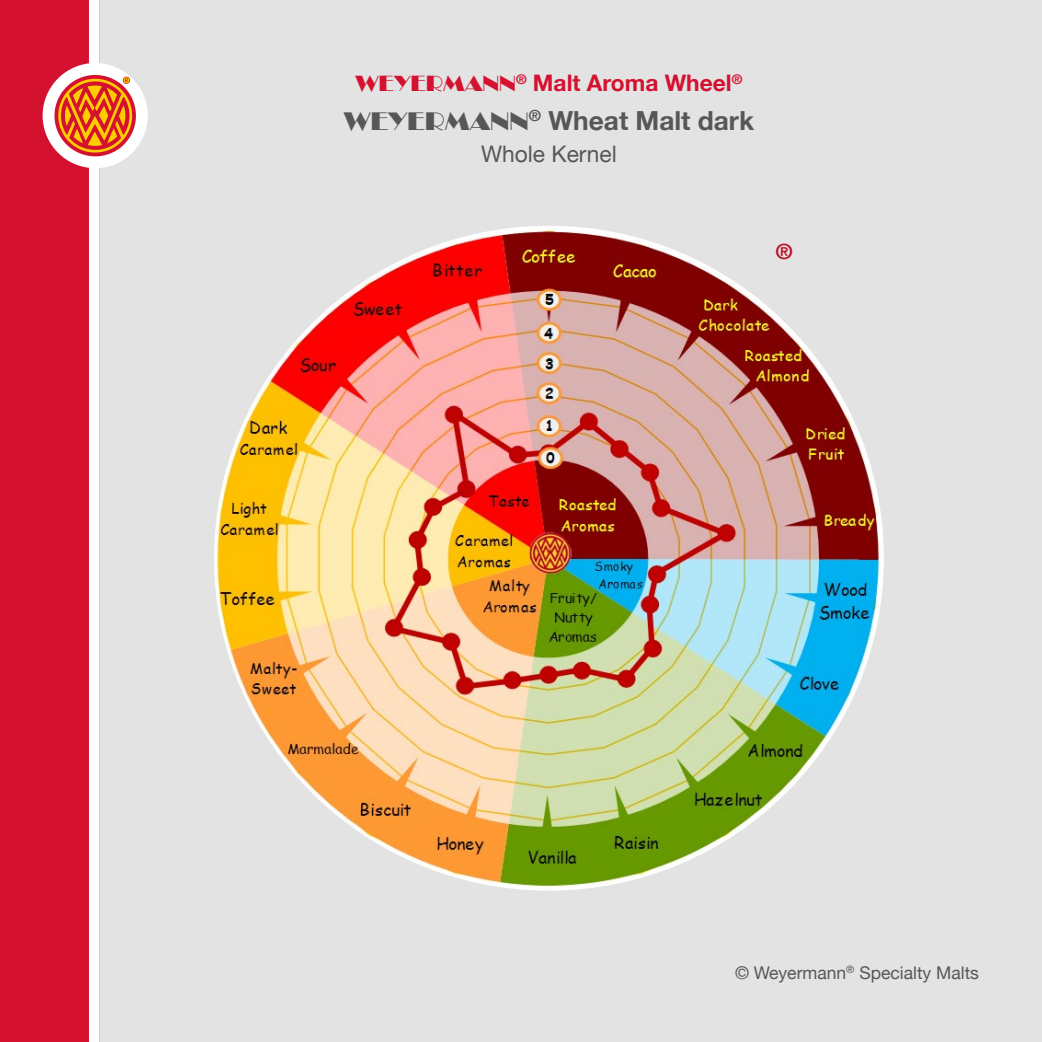
<style>
.page{position:relative;width:1042px;height:1042px;background:#fff}
.page>*{position:absolute;margin:0;border:0;box-sizing:border-box;transform-origin:0 0}
.t1{font:700 26.25px "Helvetica Neue";color:#575756}
.t2{font:700 22.75px "Helvetica Neue";color:#d51130}
.t3{font:22.75px "Helvetica Neue";color:#575756}
.t4{font:700 21px "Helvetica Neue";color:#bd122a}
.t5{font:17.5px "Helvetica Neue";color:#575756}
.s1{font-family:"Broadway";font-weight:400}
</style>
<div class="page">
<div style="left:95px;top:0;width:947px;height:1042px;background:#e3e3e3"></div>
<div style="left:0;top:0;width:99px;height:1042px;background:#d51130"></div>
<div style="left:89px;top:0;width:11px;height:1042px;background:#fff"></div>
<div style="left:43px;top:63px;width:105px;height:105px;background:#fff;border-radius:50%"></div>
<svg style="left:54px;top:75px;width:82px;height:81px"></svg>
<img style="left:214px;top:226px;width:670px;height:664px">
<h2 class="t2" style="left:355px;top:65px;width:388px"><span class="s1">WEYERMANN</span><sup>®</sup> Malt Aroma Wheel<sup>®</sup></h2>
<h1 class="t1" style="left:344px;top:100px;width:412px"><span class="s1">WEYERMANN</span><sup>®</sup> Wheat Malt dark</h1>
<h2 class="t3" style="left:481px;top:137px;width:137px">Whole Kernel</h2>
<p class="t4" style="left:776px;top:235px;width:18px">®</p>
<p class="t5" style="left:735px;top:960px;width:245px">© Weyermann<sup>®</sup> Specialty Malts</p>
</div>
